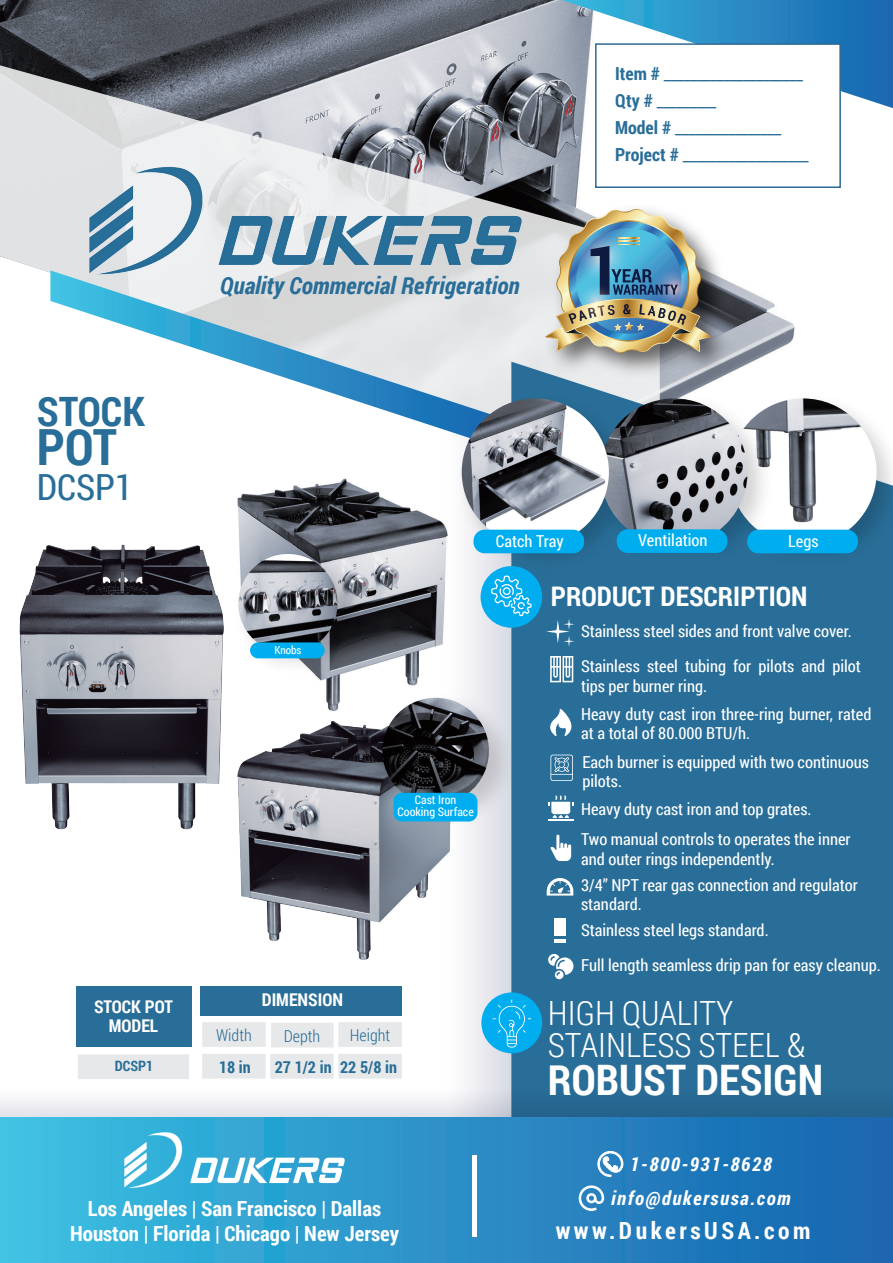
<style>
.page{position:relative;width:893px;height:1263px;background:#fff}
.page>*{position:absolute;margin:0;border:0;box-sizing:border-box;transform-origin:0 0}
.t1{font:700 49.95px "Roboto Condensed";color:#296e98}
.t2{font:700 42px "Roboto Condensed";color:#fff}
.t3{font:700 40.5px "Roboto Condensed";color:#296e98}
.t4{font:36px "Roboto Condensed";color:#296e98}
.t5{font:300 33.45px/32.5px "Roboto Condensed";color:#fff}
.t6{font:700 27px "Roboto Condensed";color:#fff}
.t7{font:italic 700 23.7px "Roboto Condensed";color:#296e98}
.t8{font:700 23.55px "Roboto Condensed";letter-spacing:.15em;color:#fff}
.t9{font:700 20.85px/24.9px "Roboto Condensed";color:#fff;text-align:center}
.t10{font:italic 700 19.2px/33.9px "Roboto Condensed";letter-spacing:.08em;color:#fff;text-align:center}
.t11{font:18px/27px "Roboto Condensed";color:#296e98}
.t12{font:700 17.55px/18.6px "Roboto Condensed";color:#fff;text-align:center}
.t13{font:16.5px/19.5px "Roboto Condensed";color:#fff}
.t14{font:700 16.35px "Roboto Condensed";color:#296e98}
.t15{font:300 16.35px "Roboto Condensed";color:#296e98}
.t16{font:700 14.25px "Roboto Condensed";color:#296e98}
.t17{font:12px/12px "Roboto Condensed";color:#fff;text-align:center}
.t18{font:11.1px "Roboto Condensed";color:#fff}
.s1{font-weight:700}
</style>
<div class="page">
<img style="left:326px;top:546px;width:118px;height:165px">
<img style="left:0;top:0;width:545px;height:535px">
<svg style="left:0;top:62px;width:545px;height:411px"></svg>
<svg style="left:444px;top:585px;width:67px;height:501px"></svg>
<svg style="left:50px;top:270px;width:468px;height:184px"></svg>
<div style="left:511px;top:362px;width:382px;height:724px;background:#296e98"></div>
<svg style="left:0;top:1086px;width:893px;height:31px"></svg>
<div style="left:0;top:1117px;width:893px;height:146px;background:linear-gradient(to right,#3dc0e2,#1863ae)"></div>
<div style="left:472px;top:1155px;width:5px;height:82px;background:#fff"></div>
<svg style="left:597px;top:1151px;width:26px;height:26px"></svg>
<svg style="left:578px;top:1185px;width:26px;height:26px"></svg>
<img style="left:117px;top:1122px;width:235px;height:75px">
<div style="left:76px;top:986px;width:116px;height:61px;background:#296e98"></div>
<div style="left:200px;top:986px;width:202px;height:30px;background:#296e98"></div>
<div style="left:73px;top:1050px;width:121px;height:34px;background:#e7e8e9;border:4px solid #fff"></div>
<div style="left:198px;top:1049px;width:72px;height:34px;background:#e7e8e9;border:4px solid #fff"></div>
<div style="left:266px;top:1049px;width:72px;height:34px;background:#e7e8e9;border:4px solid #fff"></div>
<div style="left:334px;top:1049px;width:72px;height:34px;background:#e7e8e9;border:4px solid #fff"></div>
<div style="left:198px;top:1018px;width:72px;height:33px;background:#e7e8e9;border:4px solid #fff"></div>
<div style="left:267px;top:1018px;width:71px;height:34px;background:#e7e8e9;border:4px solid #fff"></div>
<div style="left:334px;top:1018px;width:72px;height:33px;background:#e7e8e9;border:4px solid #fff"></div>
<div style="left:481px;top:566px;width:61px;height:62px;background:#00aeef;border-radius:50%"></div>
<svg style="left:491px;top:585px;width:41px;height:31px"></svg>
<div style="left:481px;top:992px;width:61px;height:61px;background:#00aeef;border-radius:50%"></div>
<svg style="left:492px;top:999px;width:40px;height:49px"></svg>
<img style="left:76px;top:147px;width:459px;height:147px">
<div style="left:824px;top:532px;width:69px;height:47px;background:#296e98"></div>
<div style="left:651px;top:532px;width:173px;height:47px;background:#296e98"></div>
<img style="left:431px;top:378px;width:220px;height:207px">
<img style="left:462px;top:398px;width:147px;height:148px;border-radius:74px">
<div style="left:473px;top:530px;width:111px;height:23px;background:#00aeef;border-radius:11px"></div>
<div style="left:617px;top:529px;width:110px;height:24px;background:#00aeef;border-radius:11px"></div>
<div style="left:747px;top:530px;width:111px;height:23px;background:#00aeef;border-radius:11px"></div>
<svg style="left:550px;top:709px;width:22px;height:27px"></svg>
<svg style="left:547px;top:954px;width:27px;height:25px"></svg>
<hr style="left:548px;top:819px;width:25px;height:2px;background:#fff">
<svg style="left:548px;top:796px;width:25px;height:22px"></svg>
<svg style="left:546px;top:619px;width:29px;height:28px"></svg>
<div style="left:554px;top:919px;width:12px;height:17px;background:#fff"></div>
<svg style="left:554px;top:939px;width:12px;height:3px"></svg>
<svg style="left:547px;top:878px;width:26px;height:17px"></svg>
<img style="left:239px;top:721px;width:218px;height:241px">
<img style="left:243px;top:538px;width:136px;height:148px">
<img style="left:243px;top:554px;width:95px;height:94px">
<div style="left:250px;top:642px;width:75px;height:16px;background:#00aeef;border-radius:8px"></div>
<img style="left:343px;top:676px;width:198px;height:162px">
<img style="left:382px;top:698px;width:107px;height:100px">
<div style="left:393px;top:793px;width:84px;height:28px;background:#00aeef;border-radius:9px"></div>
<img style="left:0;top:529px;width:243px;height:310px">
<svg style="left:550px;top:835px;width:21px;height:26px"></svg>
<svg style="left:550px;top:656px;width:23px;height:26px"></svg>
<svg style="left:550px;top:755px;width:23px;height:26px"></svg>
<img style="left:526px;top:197px;width:19px;height:248px">
<svg style="left:545px;top:0;width:348px;height:532px"></svg>
<h3 class="t3" style="left:37px;top:383px;width:110px">STOCK</h3>
<h1 class="t1" style="left:37px;top:412px;width:82px">POT</h1>
<h3 class="t4" style="left:37px;top:462px;width:97px">DCSP1</h3>
<h3 class="t7" style="left:220px;top:269px;width:301px">Quality Commercial Refrigeration</h3>
<p class="t11" style="left:615px;top:59px;width:195px"><span class="s1">Item #</span> _____________________<br><span class="s1">Qty #</span> _________<br><span class="s1">Model #</span> ________________<br><span class="s1">Project #</span> ___________________</p>
<p class="t13" style="left:496px;top:531px;width:69px">Catch Tray</p>
<p class="t13" style="left:638px;top:530px;width:71px">Ventilation</p>
<p class="t13" style="left:788px;top:531px;width:32px">Legs</p>
<h3 class="t6" style="left:551px;top:577px;width:258px">PRODUCT DESCRIPTION</h3>
<p class="t18" style="left:274px;top:642px;width:29px">Knobs</p>
<p class="t17" style="left:398px;top:793px;width:78px">Cast Iron<br>Cooking Surface</p>
<p class="t13" style="left:581px;top:621px;width:272px">Stainless steel sides and front valve cover.</p>
<p class="t13" style="left:581px;top:656px;width:281px">Stainless steel tubing for pilots and pilot tips per burner ring.</p>
<p class="t13" style="left:581px;top:704px;width:292px">Heavy duty cast iron three-ring burner, rated at a total of 80.000 BTU/h.</p>
<p class="t13" style="left:582px;top:752px;width:288px">Each burner is equipped with two continuous pilots.</p>
<p class="t13" style="left:581px;top:794px;width:271px;line-height:30.2px">Heavy duty cast iron and top grates.<br>Two manual controls to operates the inner</p>
<p class="t13" style="left:581px;top:849px;width:195px">and outer rings independently.</p>
<p class="t13" style="left:581px;top:874px;width:278px">3/4” NPT rear gas connection and regulator standard.</p>
<p class="t13" style="left:581px;top:920px;width:189px">Stainless steel legs standard.</p>
<p class="t13" style="left:581px;top:955px;width:301px">Full length seamless drip pan for easy cleanup.</p>
<p class="t12" style="left:94px;top:997px;width:80px">STOCK POT<br>MODEL</p>
<p class="t12" style="left:262px;top:990px;width:83px">DIMENSION</p>
<p class="t15" style="left:216px;top:1024px;width:37px">Width</p>
<p class="t15" style="left:284px;top:1024px;width:38px">Depth</p>
<p class="t15" style="left:350px;top:1024px;width:42px">Height</p>
<p class="t16" style="left:115px;top:1056px;width:40px">DCSP1</p>
<p class="t14" style="left:219px;top:1055px;width:33px">18 in</p>
<p class="t14" style="left:275px;top:1055px;width:124px">27 1/2 in 22 5/8 in</p>
<p class="t9" style="left:70px;top:1195px;width:330px">Los Angeles | San Francisco | Dallas<br>Houston | Florida | Chicago | New Jersey</p>
<h3 class="t5" style="left:548px;top:995px;width:259px">HIGH QUALITY<br>STAINLESS STEEL &amp;</h3>
<h2 class="t2" style="left:548px;top:1050px;width:277px">ROBUST DESIGN</h2>
<p class="t10" style="left:611px;top:1146px;width:181px">1-800-931-8628 info@dukersusa.com</p>
<h3 class="t8" style="left:556px;top:1214px;width:256px">www.DukersUSA.com</h3>
</div>
